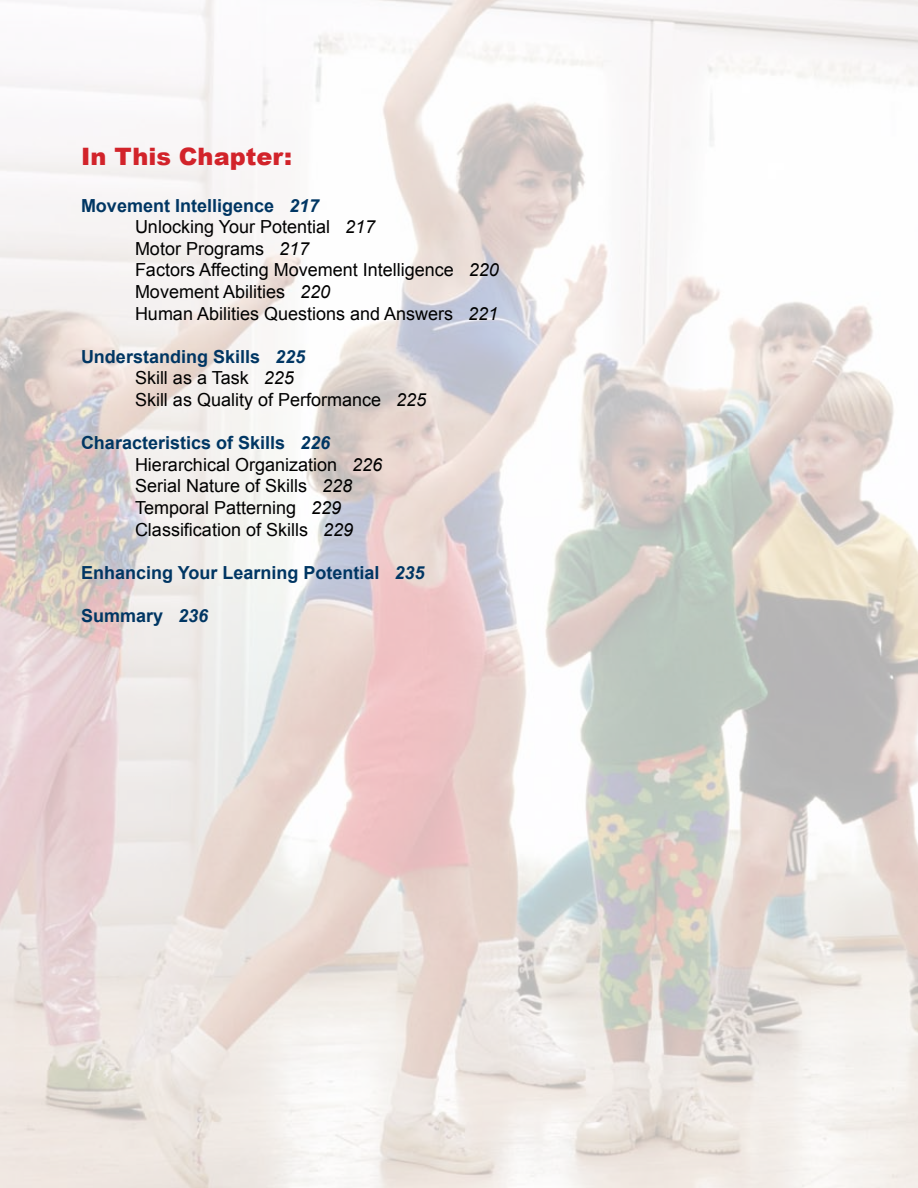
<style>
.page{position:relative;width:918px;height:1188px;background:#fff}
.page>*{position:absolute;margin:0;border:0;box-sizing:border-box;transform-origin:0 0}
.t1{font:900 24px "Arial";color:#d2232a}
.t2{font:18px/21.6px "Arial";color:#000}
.t3{font:700 18px "Arial";color:#003663}
.s1{font-weight:700;color:#003663}
.s2{font-weight:700;font-style:italic;color:#003663}
.s3{font-style:italic}
</style>
<div class="page">
<img style="left:0;top:0;width:918px;height:1188px">
<h1 class="t1" style="left:81px;top:139px;width:213px">In This Chapter:</h1>
<p class="t2" style="left:135px;top:195px;width:365px;text-indent:-54px"><span class="s1">Movement Intelligence</span> <span class="s2">217<br></span>Unlocking Your Potential <span class="s3">217<br></span>Motor Programs <span class="s3">217<br></span>Factors Affecting Movement Intelligence <span class="s3">220<br></span>Movement Abilities <span class="s3">220<br></span>Human Abilities Questions and Answers <span class="s3">221</span></p>
<p class="t2" style="left:135px;top:346px;width:293px;text-indent:-54px"><span class="s1">Understanding Skills</span> <span class="s2">225<br></span>Skill as a Task <span class="s3">225<br></span>Skill as Quality of Performance <span class="s3">225</span></p>
<p class="t2" style="left:135px;top:432px;width:249px;text-indent:-54px"><span class="s1">Characteristics of Skills</span> <span class="s2">226<br></span>Hierarchical Organization <span class="s3">226<br></span>Serial Nature of Skills <span class="s3">228<br></span>Temporal Patterning <span class="s3">229<br></span>Classification of Skills <span class="s3">229</span></p>
<p class="t3" style="left:81px;top:561px;width:345px">Enhancing Your Learning Potential <span class="s3">235</span></p>
<p class="t3" style="left:81px;top:604px;width:129px">Summary <span class="s3">236</span></p>
</div>
